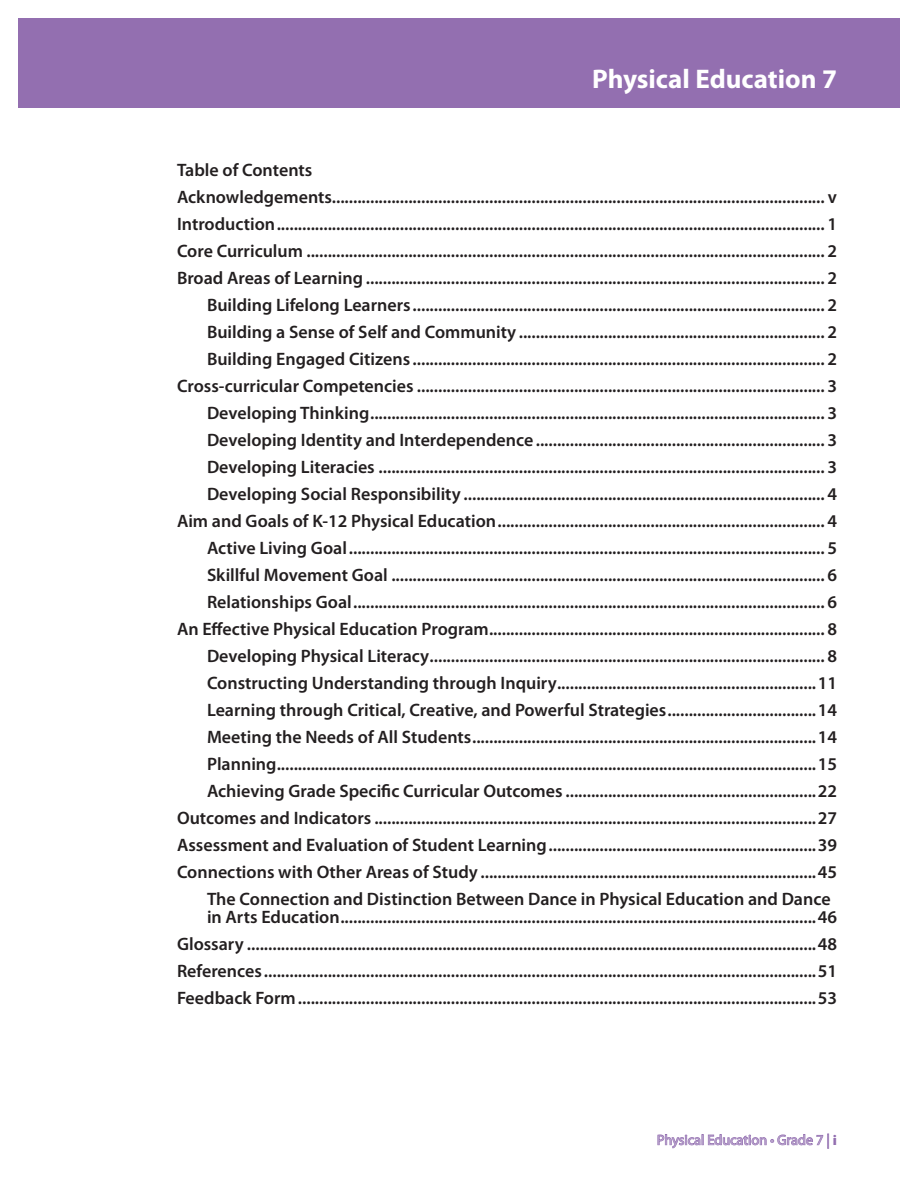
<style>
.page{position:relative;width:918px;height:1188px;background:#fff}
.page>*{position:absolute;margin:0;border:0;box-sizing:border-box;transform-origin:0 0}
.Curriculum_Name_Righ{font:700 27px "Myriad Pro";color:#fff}
.TOC_Style_-_Sub-head{font:600 18px/18px "Myriad Pro";color:#231f20}
.TOC_Style_-_Main_Hea{font:600 18px "Myriad Pro";color:#231f20}
.Footer_RightPage_-_u{font:14.25px "Myriad Pro";color:#b69fcb}
.s1{font-weight:900;color:#936fb0}
</style>
<div class="page">
<div style="left:18px;top:18px;width:882px;height:90px;background:#936fb0"></div>
<svg style="left:657px;top:1134px;width:172px;height:15px"></svg>
<p class="Curriculum_Name_Righ" style="left:592px;top:61px;width:246px">Physical Education 7</p>
<p class="TOC_Style_-_Main_Hea" style="left:177px;top:158px;width:137px">Table of Contents</p>
<p class="TOC_Style_-_Main_Hea" style="left:177px;top:185px;width:662px">Acknowledgements.................................................................................................................... v</p>
<p class="TOC_Style_-_Main_Hea" style="left:177px;top:212px;width:662px">Introduction................................................................................................................................. 1</p>
<p class="TOC_Style_-_Main_Hea" style="left:177px;top:239px;width:662px">Core Curriculum .......................................................................................................................... 2</p>
<p class="TOC_Style_-_Main_Hea" style="left:177px;top:266px;width:662px">Broad Areas of Learning ............................................................................................................ 2</p>
<p class="TOC_Style_-_Sub-head" style="left:207px;top:295px;width:632px">Building Lifelong Learners................................................................................................. 2</p>
<p class="TOC_Style_-_Sub-head" style="left:207px;top:322px;width:632px">Building a Sense of Self and Community ........................................................................ 2</p>
<p class="TOC_Style_-_Sub-head" style="left:207px;top:349px;width:632px">Building Engaged Citizens ................................................................................................. 2</p>
<p class="TOC_Style_-_Main_Hea" style="left:177px;top:374px;width:662px">Cross-curricular Competencies ................................................................................................ 3</p>
<p class="TOC_Style_-_Sub-head" style="left:207px;top:403px;width:632px">Developing Thinking........................................................................................................... 3</p>
<p class="TOC_Style_-_Sub-head" style="left:207px;top:430px;width:632px">Developing Identity and Interdependence .................................................................... 3</p>
<p class="TOC_Style_-_Sub-head" style="left:207px;top:457px;width:632px">Developing Literacies ......................................................................................................... 3</p>
<p class="TOC_Style_-_Sub-head" style="left:207px;top:484px;width:632px">Developing Social Responsibility ..................................................................................... 4</p>
<p class="TOC_Style_-_Main_Hea" style="left:177px;top:509px;width:662px">Aim and Goals of K-12 Physical Education............................................................................. 4</p>
<p class="TOC_Style_-_Sub-head" style="left:207px;top:538px;width:632px">Active Living Goal................................................................................................................ 5</p>
<p class="TOC_Style_-_Sub-head" style="left:207px;top:565px;width:632px">Skillful Movement Goal ...................................................................................................... 6</p>
<p class="TOC_Style_-_Sub-head" style="left:207px;top:592px;width:632px">Relationships Goal............................................................................................................... 6</p>
<p class="TOC_Style_-_Main_Hea" style="left:177px;top:617px;width:662px">An Effective Physical Education Program............................................................................... 8</p>
<p class="TOC_Style_-_Sub-head" style="left:207px;top:646px;width:632px">Developing Physical Literacy............................................................................................. 8</p>
<p class="TOC_Style_-_Sub-head" style="left:207px;top:673px;width:632px">Constructing Understanding through Inquiry.............................................................11</p>
<p class="TOC_Style_-_Sub-head" style="left:207px;top:700px;width:632px">Learning through Critical, Creative, and Powerful Strategies...................................14</p>
<p class="TOC_Style_-_Sub-head" style="left:207px;top:727px;width:632px">Meeting the Needs of All Students.................................................................................14</p>
<p class="TOC_Style_-_Sub-head" style="left:207px;top:754px;width:632px">Planning...............................................................................................................................15</p>
<p class="TOC_Style_-_Sub-head" style="left:207px;top:781px;width:632px">Achieving Grade Specific Curricular Outcomes ...........................................................22</p>
<p class="TOC_Style_-_Main_Hea" style="left:177px;top:806px;width:662px">Outcomes and Indicators ........................................................................................................27</p>
<p class="TOC_Style_-_Main_Hea" style="left:177px;top:833px;width:662px">Assessment and Evaluation of Student Learning...............................................................39</p>
<p class="TOC_Style_-_Main_Hea" style="left:177px;top:860px;width:662px">Connections with Other Areas of Study ...............................................................................45</p>
<p class="TOC_Style_-_Sub-head" style="left:207px;top:889px;width:632px">The Connection and Distinction Between Dance in Physical Education and Dance in Arts Education................................................................................................................46</p>
<p class="TOC_Style_-_Main_Hea" style="left:177px;top:932px;width:662px">Glossary ......................................................................................................................................48</p>
<p class="TOC_Style_-_Main_Hea" style="left:177px;top:959px;width:662px">References ..................................................................................................................................51</p>
<p class="TOC_Style_-_Main_Hea" style="left:177px;top:986px;width:662px">Feedback Form..........................................................................................................................53</p>
<p class="Footer_RightPage_-_u" style="left:657px;top:1131px;width:182px">Physical Education • Grade 7 | <span class="s1">i</span></p>
</div>
